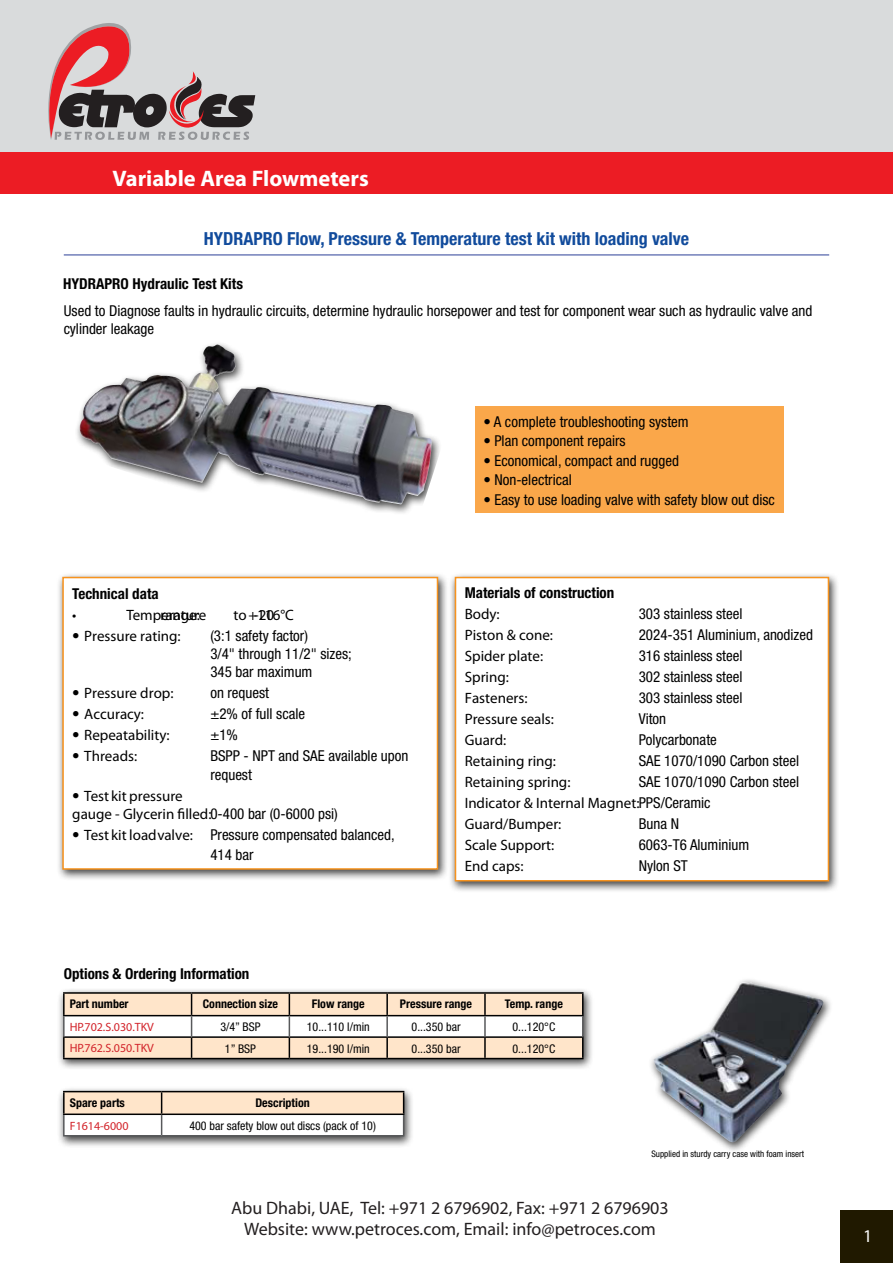
<style>
.page{position:relative;width:893px;height:1263px;background:#fff}
.page>*{position:absolute;margin:0;border:0;box-sizing:border-box;transform-origin:0 0}
.t1{font:700 22.5px "Myriad Pro";color:#fff}
.t2{font:18px/21.6px "Myriad Pro";color:#231f20;text-align:center}
.t3{font:700 condensed 18px "Helvetica Neue";color:#114b9c}
.t4{font:18px "Myriad Pro";color:#fcfcfc}
.t5{font:condensed 15px/18px "Helvetica Neue";color:#000}
.t6{font:500 condensed 15px/21px "Helvetica Neue";color:#000}
.t7{font:700 condensed 15px "Helvetica Neue";color:#000}
.t8{font:condensed 12px "Helvetica Neue";color:#000}
.t9{font:700 condensed 12px "Helvetica Neue";color:#000}
.t10{font:500 12px "Helvetica Neue";color:#d2232a}
.t11{font:condensed 9px "Helvetica Neue";color:#000}
.s1{font-weight:400}
.s2{font-weight:500}
</style>
<div class="page">
<img style="left:77px;top:344px;width:355px;height:161px">
<svg style="left:454px;top:574px;width:384px;height:317px;background:#bebab5"></svg>
<div style="left:455px;top:577px;width:373px;height:304px;background:#fff"></div>
<div style="left:455px;top:577px;width:374px;height:304px;border:2px solid #f7931e"></div>
<svg style="left:59px;top:989px;width:533px;height:80px"></svg>
<hr style="left:63px;top:992px;width:129px;height:2px;background:#000">
<hr style="left:63px;top:994px;width:2px;height:21px;background:#000">
<hr style="left:63px;top:1015px;width:129px;height:1px;background:#000">
<hr style="left:192px;top:992px;width:97px;height:2px;background:#000">
<hr style="left:289px;top:992px;width:98px;height:2px;background:#000">
<hr style="left:387px;top:992px;width:98px;height:2px;background:#000">
<hr style="left:485px;top:992px;width:98px;height:2px;background:#000">
<hr style="left:63px;top:1036px;width:129px;height:2px;background:#000">
<hr style="left:63px;top:1038px;width:2px;height:20px;background:#000">
<hr style="left:63px;top:1058px;width:129px;height:1px;background:#000">
<hr style="left:192px;top:1058px;width:97px;height:1px;background:#000">
<hr style="left:289px;top:1058px;width:98px;height:1px;background:#000">
<hr style="left:387px;top:1058px;width:98px;height:1px;background:#000">
<hr style="left:485px;top:1058px;width:98px;height:1px;background:#000">
<hr style="left:63px;top:1016px;width:2px;height:20px;background:#58595b">
<svg style="left:64px;top:993px;width:519px;height:65px"></svg>
<svg style="left:59px;top:1088px;width:353px;height:58px;background:#b7b7b7"></svg>
<hr style="left:63px;top:1135px;width:99px;height:1px;background:#58595b">
<hr style="left:63px;top:1091px;width:99px;height:1px;background:#000">
<hr style="left:63px;top:1092px;width:2px;height:21px;background:#000">
<hr style="left:63px;top:1113px;width:99px;height:2px;background:#000">
<hr style="left:63px;top:1115px;width:2px;height:20px;background:#58595b">
<svg style="left:64px;top:1091px;width:340px;height:45px"></svg>
<div style="left:475px;top:406px;width:308px;height:107px;background:#faa74a"></div>
<hr style="left:64px;top:254px;width:765px;height:2px;background:#727fba">
<svg style="left:58px;top:574px;width:397px;height:314px"></svg>
<div style="left:63px;top:577px;width:374px;height:292px;background:#fff"></div>
<div style="left:62px;top:577px;width:376px;height:293px;border:2px solid #f7931e"></div>
<img style="left:653px;top:982px;width:171px;height:162px">
<div style="left:0;top:42px;width:893px;height:151px;background:#ec1c24"></div>
<div style="left:0;top:0;width:893px;height:151px;background:#d9dbdc"></div>
<svg style="left:48px;top:23px;width:207px;height:117px"></svg>
<div style="left:840px;top:1210px;width:53px;height:53px;background:#201900"></div>
<h1 class="t1" style="left:112px;top:164px;width:258px">Variable Area Flowmeters</h1>
<p class="t3" style="left:204px;top:227px;width:487px">HYDRAPRO Flow, Pressure &amp; Temperature test kit with loading valve</p>
<p class="t7" style="left:63px;top:275px;width:181px">HYDRAPRO Hydraulic Test Kits</p>
<p class="t5" style="left:64px;top:301px;width:750px">Used to Diagnose faults in hydraulic circuits, determine hydraulic horsepower and test for component wear such as hydraulic valve and cylinder leakage</p>
<p class="t7" style="left:72px;top:584px;width:88px">Technical data</p>
<p class="t6" style="left:72px;top:604px;width:6px">•</p>
<p class="t6" style="left:126px;top:604px;width:75px">Temperange:</p>
<p class="t6" style="left:169px;top:604px;width:39px">rature</p>
<p class="t6" style="left:234px;top:604px;width:62px">to+116°C</p>
<p class="t6" style="left:254px;top:604px;width:21px">-20</p>
<p class="t6" style="left:72px;top:625px;width:110px"><span class="s1">•</span> Pressure rating:</p>
<p class="t5" style="left:210px;top:626px;width:143px">(3:1 safety factor)<br>3/4" through 11/2" sizes;<br>345 bar maximum</p>
<p class="t6" style="left:72px;top:682px;width:103px"><span class="s1">•</span> Pressure drop:</p>
<p class="t5" style="left:210px;top:683px;width:60px">on request</p>
<p class="t6" style="left:72px;top:703px;width:73px"><span class="s1">•</span> Accuracy:</p>
<p class="t5" style="left:210px;top:704px;width:96px">±2% of full scale</p>
<p class="t6" style="left:72px;top:724px;width:99px"><span class="s1">•</span> Repeatability:</p>
<p class="t5" style="left:210px;top:725px;width:29px">±1%</p>
<p class="t6" style="left:72px;top:745px;width:66px"><span class="s1">•</span> Threads:</p>
<p class="t5" style="left:210px;top:745px;width:200px;line-height:19.5px">BSPP - NPT and SAE available upon request</p>
<p class="t6" style="left:72px;top:787px;width:267px;line-height:18px"><span class="s1">•</span> Test kit pressure<br>gauge - Glycerin filled:<span class="s1">0-400 bar (0-6000 psi)</span></p>
<p class="t5" style="left:72px;top:825px;width:324px;line-height:19.5px;text-align:center">• <span class="s2">Test kit loadvalve:</span> Pressure compensated balanced,<br>414 bar</p>
<p class="t7" style="left:64px;top:964px;width:187px">Options &amp; Ordering Information</p>
<p class="t5" style="left:483px;top:412px;width:207px">• A complete troubleshooting system</p>
<p class="t5" style="left:483px;top:432px;width:144px">• Plan component repairs</p>
<p class="t5" style="left:483px;top:451px;width:197px">• Economical, compact and rugged</p>
<p class="t5" style="left:483px;top:471px;width:90px">• Non-electrical</p>
<p class="t5" style="left:483px;top:490px;width:293px">• Easy to use loading valve with safety blow out disc</p>
<p class="t7" style="left:465px;top:584px;width:151px">Materials of construction</p>
<p class="t6" style="left:465px;top:604px;width:36px">Body:</p>
<p class="t5" style="left:639px;top:605px;width:105px">303 stainless steel</p>
<p class="t6" style="left:465px;top:625px;width:90px">Piston &amp; cone:</p>
<p class="t5" style="left:639px;top:626px;width:176px">2024-351 Aluminium, anodized</p>
<p class="t6" style="left:465px;top:646px;width:80px">Spider plate:</p>
<p class="t5" style="left:639px;top:647px;width:105px">316 stainless steel</p>
<p class="t6" style="left:465px;top:667px;width:46px">Spring:</p>
<p class="t5" style="left:639px;top:668px;width:105px">302 stainless steel</p>
<p class="t6" style="left:465px;top:688px;width:64px">Fasteners:</p>
<p class="t5" style="left:639px;top:689px;width:105px">303 stainless steel</p>
<p class="t6" style="left:465px;top:709px;width:91px">Pressure seals:</p>
<p class="t5" style="left:639px;top:710px;width:29px">Viton</p>
<p class="t6" style="left:465px;top:730px;width:43px">Guard:</p>
<p class="t5" style="left:639px;top:731px;width:80px">Polycarbonate</p>
<p class="t6" style="left:465px;top:751px;width:93px">Retaining ring:</p>
<p class="t5" style="left:639px;top:752px;width:162px">SAE 1070/1090 Carbon steel</p>
<p class="t6" style="left:465px;top:772px;width:107px">Retaining spring:</p>
<p class="t6" style="left:465px;top:772px;width:336px;text-indent:174px"><span class="s1">SAE 1070/1090 Carbon steel<br></span>Indicator &amp; Internal Magnet:<span class="s1">PPS/Ceramic<br></span>Guard/Bumper:</p>
<p class="t5" style="left:639px;top:815px;width:42px">Buna N</p>
<p class="t6" style="left:465px;top:835px;width:91px">Scale Support:</p>
<p class="t5" style="left:639px;top:836px;width:112px">6063-T6 Aluminium</p>
<p class="t6" style="left:465px;top:856px;width:60px">End caps:</p>
<p class="t5" style="left:639px;top:857px;width:51px">Nylon ST</p>
<p class="t9" style="left:70px;top:997px;width:60px">Part number</p>
<p class="t9" style="left:203px;top:997px;width:77px">Connection size</p>
<p class="t9" style="left:312px;top:997px;width:54px">Flow range</p>
<p class="t9" style="left:400px;top:997px;width:74px">Pressure range</p>
<p class="t9" style="left:505px;top:997px;width:59px">Temp. range</p>
<p class="t10" style="left:70px;top:1019px;width:86px">HP.702.S.030.TKV</p>
<p class="t8" style="left:220px;top:1020px;width:42px">3/4” BSP</p>
<p class="t8" style="left:307px;top:1020px;width:64px">10...110 l/min</p>
<p class="t8" style="left:412px;top:1020px;width:50px">0...350 bar</p>
<p class="t8" style="left:513px;top:1020px;width:44px">0...120°C</p>
<p class="t10" style="left:70px;top:1041px;width:86px">HP.762.S.050.TKV</p>
<p class="t8" style="left:225px;top:1041px;width:33px">1” BSP</p>
<p class="t8" style="left:307px;top:1041px;width:64px">19...190 l/min</p>
<p class="t8" style="left:412px;top:1041px;width:50px">0...350 bar</p>
<p class="t8" style="left:513px;top:1041px;width:44px">0...120°C</p>
<p class="t9" style="left:70px;top:1095px;width:57px">Spare parts</p>
<p class="t9" style="left:255px;top:1095px;width:56px">Description</p>
<p class="t10" style="left:70px;top:1118px;width:60px">F1614-6000</p>
<p class="t8" style="left:189px;top:1118px;width:188px">400 bar safety blow out discs (pack of 10)</p>
<p class="t11" style="left:651px;top:1148px;width:154px">Supplied in sturdy carry case with foam insert</p>
<p class="t2" style="left:231px;top:1196px;width:439px">Abu Dhabi, UAE, Tel: +971 2 6796902, Fax: +971 2 6796903<br>Website: www.petroces.com, Email: info@petroces.com</p>
<p class="t4" style="left:863px;top:1225px;width:11px">1</p>
</div>
